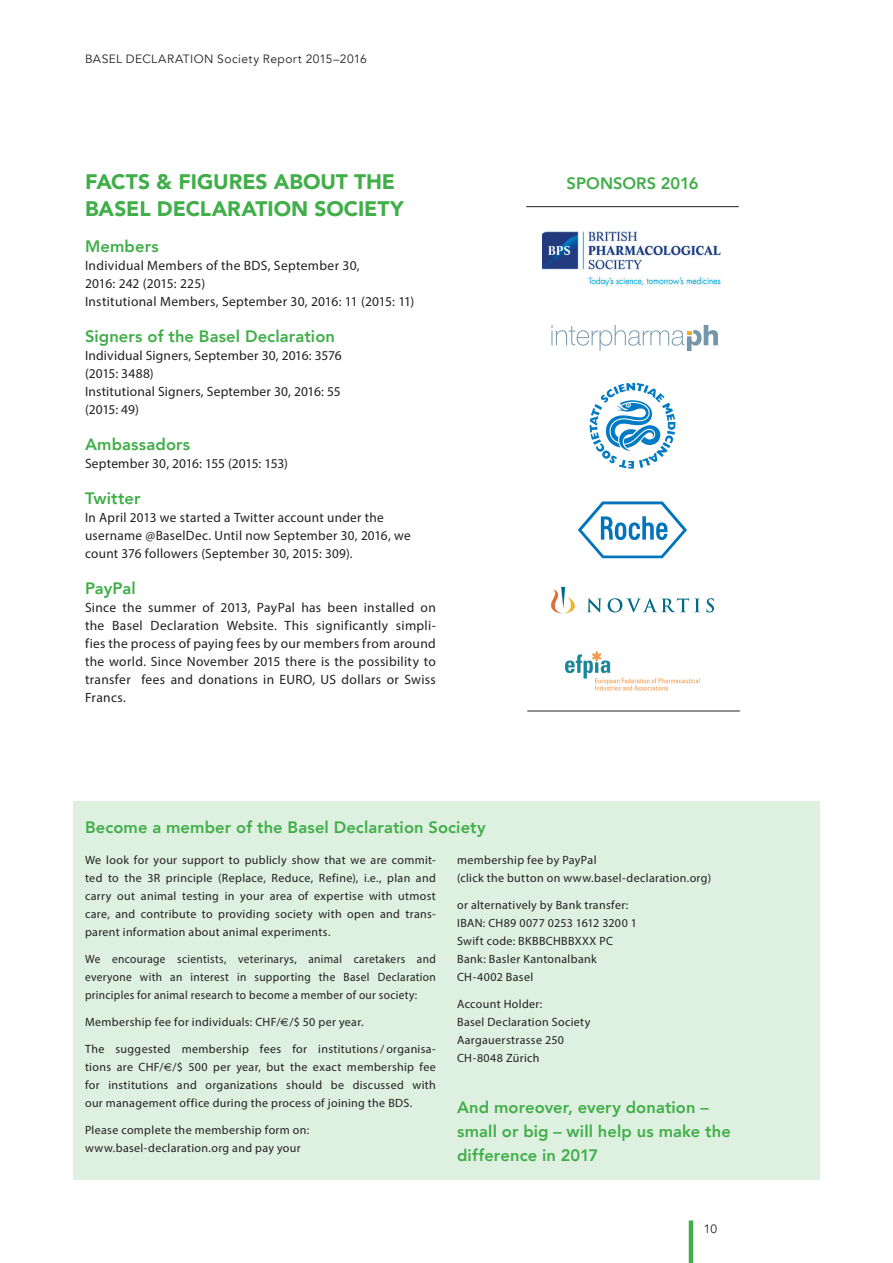
<style>
.page{position:relative;width:893px;height:1263px;background:#fff}
.page>*{position:absolute;margin:0;border:0;box-sizing:border-box;transform-origin:0 0}
.t1{font:900 21px/27px "Avenir";letter-spacing:-.005em;color:#40ae49}
.t2{font:800 16.5px/24px "Avenir";letter-spacing:.005em;color:#40ae49}
.t3{font:13.5px/18px "Myriad Pro";letter-spacing:.02em;color:#231f20}
.t4{font:12px/18px "Myriad Pro";letter-spacing:.03em;color:#231f20}
.t5{font:12px/18px "Myriad Pro";letter-spacing:.03em;color:#231f20;text-align:justify;scale:.95 1}
.t6{font:12px "Avenir";letter-spacing:.03em;color:#231f20}
.s1{font-family:"Times"}
</style>
<div class="page">
<hr style="left:689px;top:1220px;width:4px;height:43px;background:#40ae49">
<div style="left:73px;top:801px;width:747px;height:378px;background:#def1e0"></div>
<img style="left:542px;top:231px;width:179px;height:56px">
<svg style="left:551px;top:325px;width:167px;height:26px"></svg>
<svg style="left:590px;top:383px;width:85px;height:86px"></svg>
<svg style="left:578px;top:501px;width:109px;height:57px"></svg>
<svg style="left:587px;top:598px;width:15px;height:14px"></svg>
<svg style="left:608px;top:598px;width:92px;height:14px"></svg>
<svg style="left:706px;top:598px;width:8px;height:14px"></svg>
<svg style="left:551px;top:587px;width:24px;height:26px"></svg>
<hr style="left:526px;top:206px;width:213px;height:1px;background:#231f20">
<hr style="left:527px;top:711px;width:213px;height:1px;background:#231f20">
<img style="left:565px;top:651px;width:135px;height:40px">
<p class="t6" style="left:85px;top:52px;width:283px">BASEL DECLARATION Society Report 2015–2016</p>
<h1 class="t1" style="left:85px;top:168px;width:320px">FACTS &amp; FIGURES ABOUT THE<br>BASEL DECLARATION SOCIETY</h1>
<h2 class="t2" style="left:85px;top:234px;width:75px">Members</h2>
<p class="t3" style="left:85px;top:256px;width:331px">Individual Members of the BDS, September 30,<br>2016: 242 (2015: 225)<br>Institutional Members, September 30, 2016: 11 (2015: 11)</p>
<h2 class="t2" style="left:85px;top:324px;width:251px">Signers of the Basel Declaration</h2>
<p class="t3" style="left:85px;top:346px;width:258px">Individual Signers, September 30, 2016: 3576 (2015: 3488)<br>Institutional Signers, September 30, 2016: 55 (2015: 49)</p>
<h2 class="t2" style="left:85px;top:432px;width:107px">Ambassadors</h2>
<p class="t3" style="left:85px;top:454px;width:204px">September 30, 2016: 155 (2015: 153)</p>
<h2 class="t2" style="left:85px;top:486px;width:57px">Twitter</h2>
<p class="t3" style="left:85px;top:508px;width:327px">In April 2013 we started a Twitter account under the username @BaselDec. Until now September 30, 2016, we count 376 followers (September 30, 2015: 309).</p>
<h2 class="t2" style="left:85px;top:576px;width:52px">PayPal</h2>
<p class="t3" style="left:85px;top:598px;width:352px;text-align:justify">Since the summer of 2013, PayPal has been installed on the Basel Declaration Website. This significantly simpli&shy;fies the process of paying fees by our members from around the world. Since November 2015 there is the possibility to transfer fees and donations in EURO, US dollars or Swiss Francs.</p>
<h2 class="t2" style="left:567px;top:171px;width:133px">SPONSORS 2016</h2>
<h2 class="t2" style="left:85px;top:815px;width:402px">Become a member of the Basel Declaration Society</h2>
<p class="t4" style="left:85px;top:851px;width:352px;text-align:justify">We look for your support to publicly show that we are commit&shy;ted to the 3R principle (Replace, Reduce, Refine), i.e., plan and carry out animal testing in your area of expertise with utmost care, and contribute to providing society with open and trans&shy;parent information about animal experiments.</p>
<p class="t5" style="left:85px;top:950px;width:371px">We encourage scientists, veterinarys, animal caretakers and everyone with an interest in supporting the Basel Declaration principles for animal research to become a member of our society:</p>
<p class="t4" style="left:85px;top:1013px;width:280px">Membership fee for individuals: CHF/<span class="s1">€</span>/$ 50 per year.</p>
<p class="t4" style="left:85px;top:1040px;width:352px;text-align:justify">The suggested membership fees for institutions/ organisa&shy;tions are CHF/<span class="s1">€</span>/$ 500 per year, but the exact membership fee for institutions and organizations should be discussed with our management office during the process of joining the BDS.</p>
<p class="t4" style="left:85px;top:1121px;width:226px">Please complete the membership form on: www.basel-declaration.org and pay your</p>
<p class="t4" style="left:457px;top:851px;width:255px">membership fee by PayPal<br>(click the button on www.basel-declaration.org)</p>
<p class="t4" style="left:457px;top:896px;width:181px">or alternatively by Bank transfer:<br>IBAN: CH89 0077 0253 1612 3200 1<br>Swift code: BKBBCHBBXXX PC<br>Bank: Basler Kantonalbank<br>CH-4002 Basel</p>
<p class="t4" style="left:457px;top:995px;width:135px">Account Holder:<br>Basel Declaration Society<br>Aargauerstrasse 250<br>CH-8048 Zürich</p>
<h2 class="t2" style="left:457px;top:1095px;width:275px">And moreover, every donation – small or big – will help us make the difference in 2017</h2>
<p class="t6" style="left:704px;top:1222px;width:15px">10</p>
</div>
